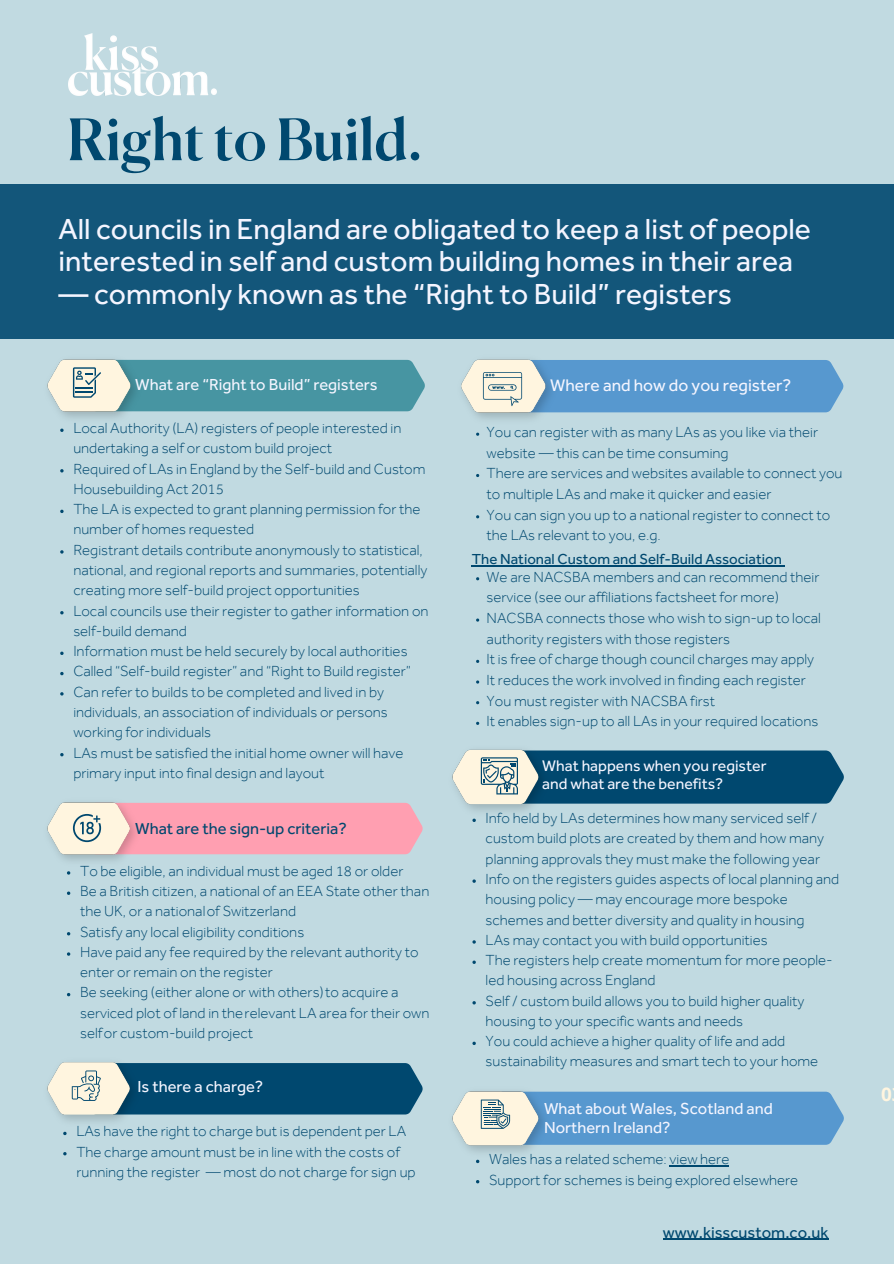
<style>
.page{position:relative;width:894px;height:1264px;background:#fff}
.page>*{position:absolute;margin:0;border:0;box-sizing:border-box;transform-origin:0 0}
.t1{font:500 57px "Canela";color:#00486f}
.t2{font:30px/32.7px "Effra";color:#f4f5ff}
.t3{font:700 18.9px "Open Sans";color:#fff5df}
.t4{font:17.4px "Effra";color:#f4f5ff}
.t5{font:16.5px/19.2px "Effra";color:#f4f5ff}
.t6{font:16.5px "Effra";color:#00486f}
.t7{font:15.9px/18px "Effra";color:#f4f5ff}
.t8{font:300 15px/20.2px "Effra";color:#00486f}
.t9{font:15px "Effra";color:#00486f}
</style>
<div class="page">
<div style="left:0;top:0;width:893px;height:1263px;background:#c1dae1"></div>
<img style="left:69px;top:34px;width:147px;height:62px">
<img style="left:461px;top:359px;width:96px;height:60px">
<svg style="left:483px;top:360px;width:360px;height:52px"></svg>
<div style="left:0;top:184px;width:893px;height:155px;background:#13567a"></div>
<img style="left:47px;top:359px;width:96px;height:59px">
<img style="left:47px;top:802px;width:95px;height:59px">
<svg style="left:73px;top:360px;width:352px;height:51px"></svg>
<svg style="left:73px;top:802px;width:349px;height:52px"></svg>
<img style="left:47px;top:1062px;width:95px;height:60px">
<svg style="left:72px;top:1063px;width:350px;height:51px"></svg>
<svg style="left:63px;top:1131px;width:4px;height:4px"></svg>
<svg style="left:63px;top:1152px;width:4px;height:3px"></svg>
<svg style="left:60px;top:428px;width:4px;height:4px"></svg>
<svg style="left:60px;top:469px;width:4px;height:3px"></svg>
<svg style="left:60px;top:509px;width:4px;height:4px"></svg>
<svg style="left:60px;top:550px;width:4px;height:3px"></svg>
<svg style="left:60px;top:611px;width:4px;height:3px"></svg>
<svg style="left:60px;top:651px;width:4px;height:4px"></svg>
<svg style="left:60px;top:672px;width:4px;height:3px"></svg>
<svg style="left:60px;top:692px;width:4px;height:3px"></svg>
<svg style="left:60px;top:753px;width:4px;height:3px"></svg>
<hr style="left:662px;top:1238px;width:166px;height:1px;background:#00486f">
<hr style="left:472px;top:565px;width:309px;height:1px;background:#00486f">
<img style="left:452px;top:1091px;width:98px;height:61px">
<svg style="left:480px;top:1091px;width:363px;height:53px"></svg>
<hr style="left:669px;top:1165px;width:60px;height:1px;background:#00486f">
<img style="left:452px;top:749px;width:98px;height:62px">
<svg style="left:480px;top:750px;width:363px;height:53px"></svg>
<p class="t1" style="left:67px;top:116px;width:356px">Right to Build.</p>
<p class="t2" style="left:58px;top:212px;width:753px">All councils in England are obligated to keep a list of people interested in self and custom building homes in their area</p>
<p class="t2" style="left:58px;top:277px;width:675px">— commonly known as the “Right to Build” registers</p>
<p class="t5" style="left:135px;top:375px;width:244px">What are “Right to Build” registers</p>
<p class="t8" style="left:73px;top:420px;width:329px">Local Authority (LA) registers of people interested in undertaking a self or custom build project</p>
<p class="t8" style="left:73px;top:461px;width:353px">Required of LAs in England by the Self-build and Custom<br>Housebuilding Act 2015</p>
<p class="t8" style="left:73px;top:501px;width:348px">The LA is expected to grant planning permission for the number of homes requested</p>
<p class="t8" style="left:73px;top:542px;width:355px">Registrant details contribute anonymously to statistical, national, and regional reports and summaries, potentially creating more self-build project opportunities</p>
<p class="t8" style="left:73px;top:603px;width:356px">Local councils use their register to gather information on self-build demand</p>
<p class="t8" style="left:73px;top:643px;width:335px">Information must be held securely by local authorities</p>
<p class="t8" style="left:73px;top:663px;width:339px">Called “Self-build register” and “Right to Build register”</p>
<p class="t8" style="left:73px;top:684px;width:316px">Can refer to builds to be completed and lived in by individuals, an association of individuals or persons working for individuals</p>
<p class="t8" style="left:73px;top:745px;width:331px">LAs must be satisfied the initial home owner will have primary input into final design and layout</p>
<p class="t6" style="left:135px;top:817px;width:213px">What are the sign-up criteria?</p>
<p class="t8" style="left:80px;top:863px;width:325px">To be eligible, an individual must be aged 18 or older</p>
<p class="t8" style="left:80px;top:883px;width:351px">Be a British citizen, a national of an EEA State other than the UK, or a nationalof Switzerland</p>
<p class="t8" style="left:80px;top:924px;width:226px">Satisfy any local eligibility conditions</p>
<p class="t8" style="left:80px;top:944px;width:340px">Have paid any fee required by the relevant authority to enter or remain on the register</p>
<p class="t8" style="left:80px;top:984px;width:351px">Be seeking (either alone or with others)to acquire a serviced plot of land in therelevant LA area for their own selfor custom-build project</p>
<p class="t5" style="left:137px;top:1077px;width:127px">Is there a charge?</p>
<p class="t8" style="left:76px;top:1123px;width:331px">LAs have the right to charge but is dependent per LA</p>
<p class="t8" style="left:76px;top:1143px;width:341px">The charge amount must be in line with the costs of running the register — most do not charge for sign up</p>
<p class="t4" style="left:550px;top:374px;width:242px">Where and how do you register?</p>
<p class="t8" style="left:486px;top:424px;width:333px;line-height:20.7px">You can register with as many LAs as you like via their website — this can be time consuming</p>
<p class="t8" style="left:486px;top:465px;width:357px;line-height:20.7px">There are services and websites available to connect you to multiple LAs and make it quicker and easier</p>
<p class="t8" style="left:486px;top:507px;width:345px;line-height:20.7px">You can sign you up to a national register to connect to the LAs relevant to you, e.g.</p>
<p class="t8" style="left:486px;top:568px;width:334px;line-height:20.7px">We are NACSBA members and can recommend their service (see our affiliations factsheet for more)</p>
<p class="t8" style="left:486px;top:610px;width:336px;line-height:20.7px">NACSBA connects those who wish to sign-up to local authority registers with those registers</p>
<p class="t8" style="left:486px;top:651px;width:329px">It is free of charge though council charges may apply</p>
<p class="t8" style="left:486px;top:672px;width:320px">It reduces the work involved in finding each register</p>
<p class="t8" style="left:486px;top:693px;width:230px">You must register with NACSBA first</p>
<p class="t8" style="left:486px;top:713px;width:333px">It enables sign-up to all LAs in your required locations</p>
<p class="t9" style="left:472px;top:550px;width:311px">The National Custom and Self-Build Association</p>
<p class="t7" style="left:542px;top:756px;width:226px">What happens when you register and what are the benefits?</p>
<p class="t8" style="left:485px;top:810px;width:340px">Info held by LAs determines how many serviced self / custom build plots are created by them and how many planning approvals they must make the following year</p>
<p class="t8" style="left:485px;top:871px;width:355px">Info on the registers guides aspects of local planning and housing policy — may encourage more bespoke schemes and better diversity and quality in housing</p>
<p class="t8" style="left:485px;top:932px;width:283px">LAs may contact you with build opportunities</p>
<p class="t8" style="left:485px;top:952px;width:348px">The registers help create momentum for more people&shy;led housing across England</p>
<p class="t8" style="left:485px;top:993px;width:320px">Self / custom build allows you to build higher quality housing to your specific wants and needs</p>
<p class="t8" style="left:485px;top:1033px;width:334px">You could achieve a higher quality of life and add sustainability measures and smart tech to your home</p>
<p class="t5" style="left:544px;top:1098px;width:230px">What about Wales, Scotland and<br>Northern Ireland?</p>
<p class="t8" style="left:489px;top:1151px;width:242px">Wales has a related scheme: view here</p>
<p class="t8" style="left:489px;top:1171px;width:310px">Support for schemes is being explored elsewhere</p>
<p class="t6" style="left:662px;top:1221px;width:167px">www.kisscustom.co.uk</p>
<p class="t3" style="left:880px;top:1081px;width:12px">0</p>
</div>
